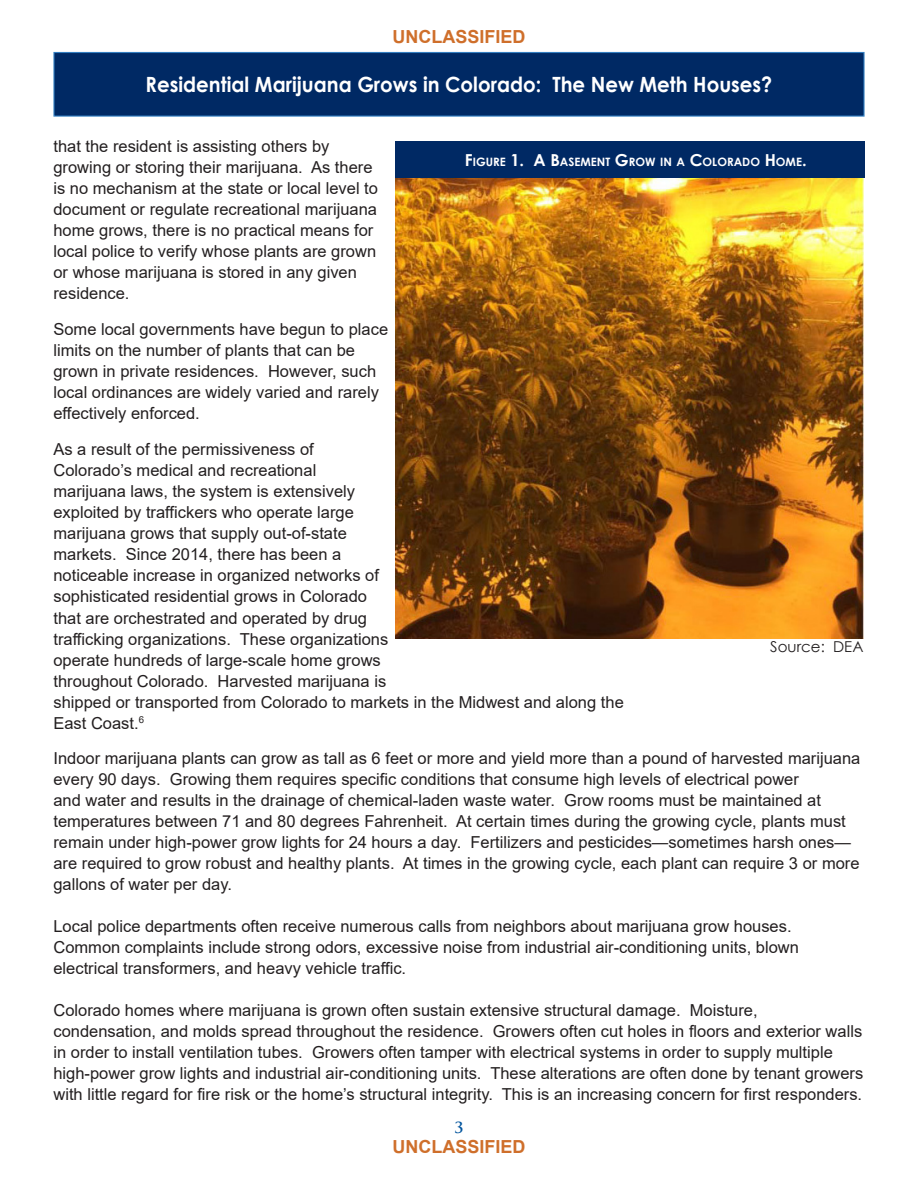
<style>
.page{position:relative;width:918px;height:1188px;background:#fff}
.page>*{position:absolute;margin:0;border:0;box-sizing:border-box;transform-origin:0 0}
.t1{font:700 21px "Century Gothic";color:#fff;scale:.94 1}
.t2{font:700 18px "Arial";color:#cf6f2b}
.t3{font:16.5px/21px "Arial";color:#231f20}
.t4{font:15px "Century Gothic";color:#231f20}
.t5{font:700 15px "Trajan Pro";color:#01549d}
.t6{font:700 11.55px "Century Gothic";color:#fff}
.s1{font-size:16.5px}
</style>
<div class="page">
<div style="left:54px;top:52px;width:810px;height:64px;background:#002964"></div>
<div style="left:53px;top:52px;width:812px;height:65px;border:1px solid #327ec1"></div>
<img style="left:395px;top:178px;width:469px;height:460px">
<div style="left:395px;top:141px;width:470px;height:37px;background:#002964"></div>
<p class="t2" style="left:392px;top:24px;width:135px">UNCLASSIFIED</p>
<p class="t1" style="left:146px;top:69px;width:668px">Residential Marijuana Grows in Colorado: The New Meth Houses?</p>
<p class="t3" style="left:53px;top:136px;width:326px">that the resident is assisting others by growing or storing their marijuana. As there is no mechanism at the state or local level to document or regulate recreational marijuana home grows, there is no practical means for local police to verify whose plants are grown or whose marijuana is stored in any given residence.</p>
<p class="t3" style="left:53px;top:319px;width:336px">Some local governments have begun to place limits on the number of plants that can be grown in private residences. However, such local ordinances are widely varied and rarely effectively enforced.</p>
<p class="t3" style="left:53px;top:439px;width:572px">As a result of the permissiveness of<br>Colorado’s medical and recreational<br>marijuana laws, the system is extensively<br>exploited by traffickers who operate large<br>marijuana grows that supply out-of-state<br>markets. Since 2014, there has been a<br>noticeable increase in organized networks of<br>sophisticated residential grows in Colorado<br>that are orchestrated and operated by drug<br>trafficking organizations. These organizations<br>operate hundreds of large-scale home grows<br>throughout Colorado. Harvested marijuana is<br>shipped or transported from Colorado to markets in the Midwest and along the East Coast.<sup>6</sup></p>
<p class="t3" style="left:53px;top:748px;width:809px">Indoor marijuana plants can grow as tall as 6 feet or more and yield more than a pound of harvested marijuana every 90 days. Growing them requires specific conditions that consume high levels of electrical power<br>and water and results in the drainage of chemical-laden waste water. Grow rooms must be maintained at temperatures between 71 and 80 degrees Fahrenheit. At certain times during the growing cycle, plants must remain under high-power grow lights for 24 hours a day. Fertilizers and pesticides—sometimes harsh ones— are required to grow robust and healthy plants. At times in the growing cycle, each plant can require 3 or more gallons of water per day.</p>
<p class="t3" style="left:53px;top:916px;width:747px">Local police departments often receive numerous calls from neighbors about marijuana grow houses.<br>Common complaints include strong odors, excessive noise from industrial air-conditioning units, blown electrical transformers, and heavy vehicle traffic.</p>
<p class="t3" style="left:53px;top:1000px;width:811px">Colorado homes where marijuana is grown often sustain extensive structural damage. Moisture, condensation, and molds spread throughout the residence. Growers often cut holes in floors and exterior walls in order to install ventilation tubes. Growers often tamper with electrical systems in order to supply multiple high-power grow lights and industrial air-conditioning units. These alterations are often done by tenant growers with little regard for fire risk or the home’s structural integrity. This is an increasing concern for first responders.</p>
<p class="t6" style="left:465px;top:153px;width:343px"><span class="s1">F</span>IGURE <span class="s1">1. A B</span>ASEMENT <span class="s1">G</span>ROW IN A <span class="s1">C</span>OLORADO <span class="s1">H</span>OME<span class="s1">.</span></p>
<p class="t4" style="left:770px;top:636px;width:95px">Source: DEA</p>
<p class="t5" style="left:455px;top:1118px;width:10px">3</p>
<p class="t2" style="left:392px;top:1134px;width:135px">UNCLASSIFIED</p>
</div>
